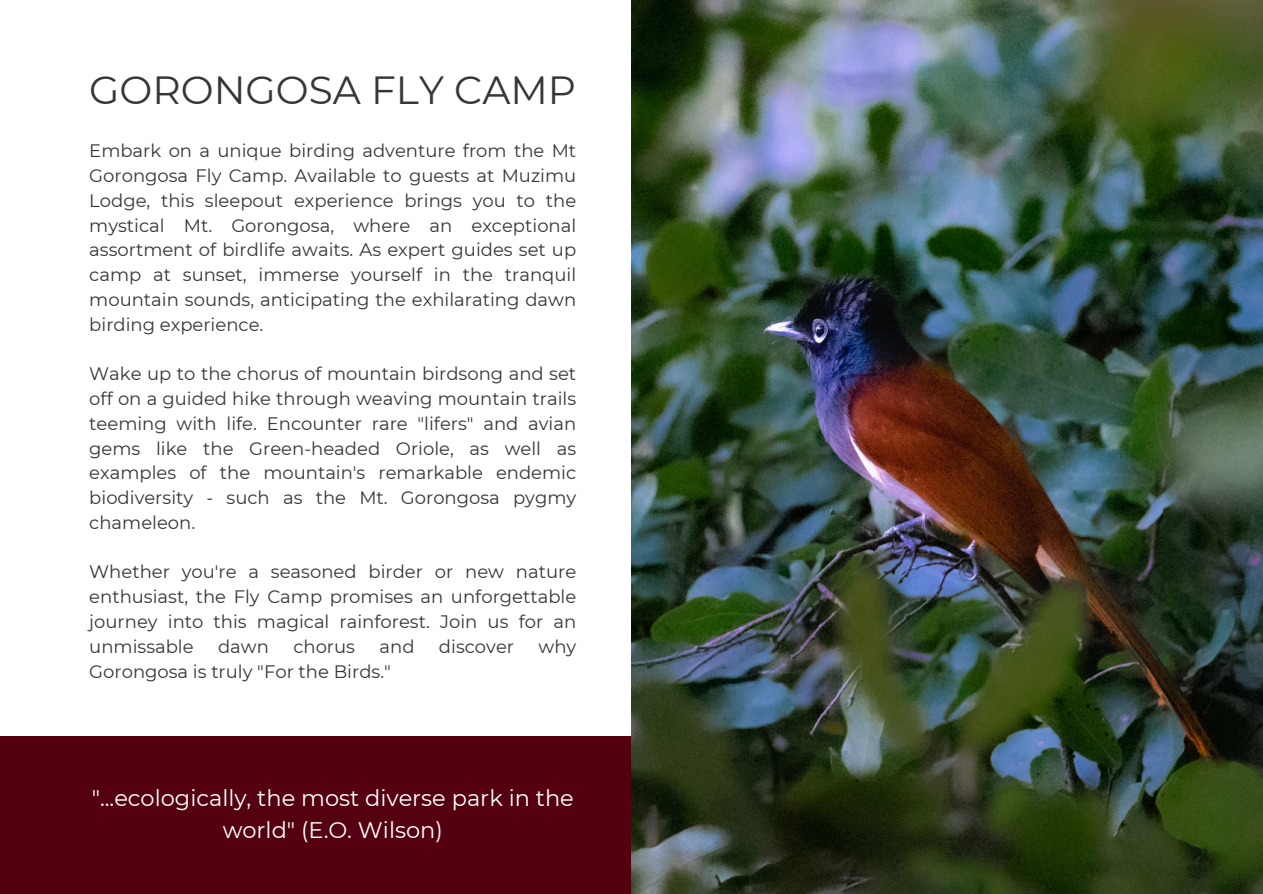
<style>
.page{position:relative;width:1263px;height:894px;background:#fff}
.page>*{position:absolute;margin:0;border:0;box-sizing:border-box;transform-origin:0 0}
.t1{font:39.15px "Montserrat";color:#363636}
.t2{font:22.5px/31.5px "Montserrat";color:#fff;text-align:center}
.t3{font:18px/24.8px "Montserrat";color:#363636;text-align:justify}
</style>
<div class="page">
<div style="left:0;top:736px;width:1263px;height:157px;background:#540011"></div>
<img style="left:631px;top:0;width:632px;height:893px">
<h1 class="t1" style="left:89px;top:66px;width:488px">GORONGOSA FLY CAMP</h1>
<p class="t3" style="left:89px;top:138px;width:488px">Embark on a unique birding adventure from the Mt Gorongosa Fly Camp. Available to guests at Muzimu Lodge, this sleepout experience brings you to the mystical Mt. Gorongosa, where an exceptional assortment of birdlife awaits. As expert guides set up camp at sunset, immerse yourself in the tranquil mountain sounds, anticipating the exhilarating dawn birding experience.</p>
<p class="t3" style="left:89px;top:361px;width:488px">Wake up to the chorus of mountain birdsong and set off on a guided hike through weaving mountain trails teeming with life. Encounter rare "lifers" and avian gems like the Green-headed Oriole, as well as examples of the mountain's remarkable endemic biodiversity - such as the Mt. Gorongosa pygmy chameleon.</p>
<p class="t3" style="left:89px;top:559px;width:488px">Whether you're a seasoned birder or new nature enthusiast, the Fly Camp promises an unforgettable journey into this magical rainforest. Join us for an unmissable</p>
<p class="t3" style="left:218px;top:633px;width:52px">dawn</p>
<p class="t3" style="left:293px;top:633px;width:63px">chorus</p>
<p class="t3" style="left:380px;top:633px;width:37px">and</p>
<p class="t3" style="left:439px;top:633px;width:77px">discover</p>
<p class="t3" style="left:538px;top:633px;width:39px">why</p>
<p class="t3" style="left:89px;top:658px;width:303px">Gorongosa is truly "For the Birds."</p>
<h2 class="t2" style="left:92px;top:782px;width:484px">"...ecologically, the most diverse park in the world" (E.O. Wilson)</h2>
</div>
